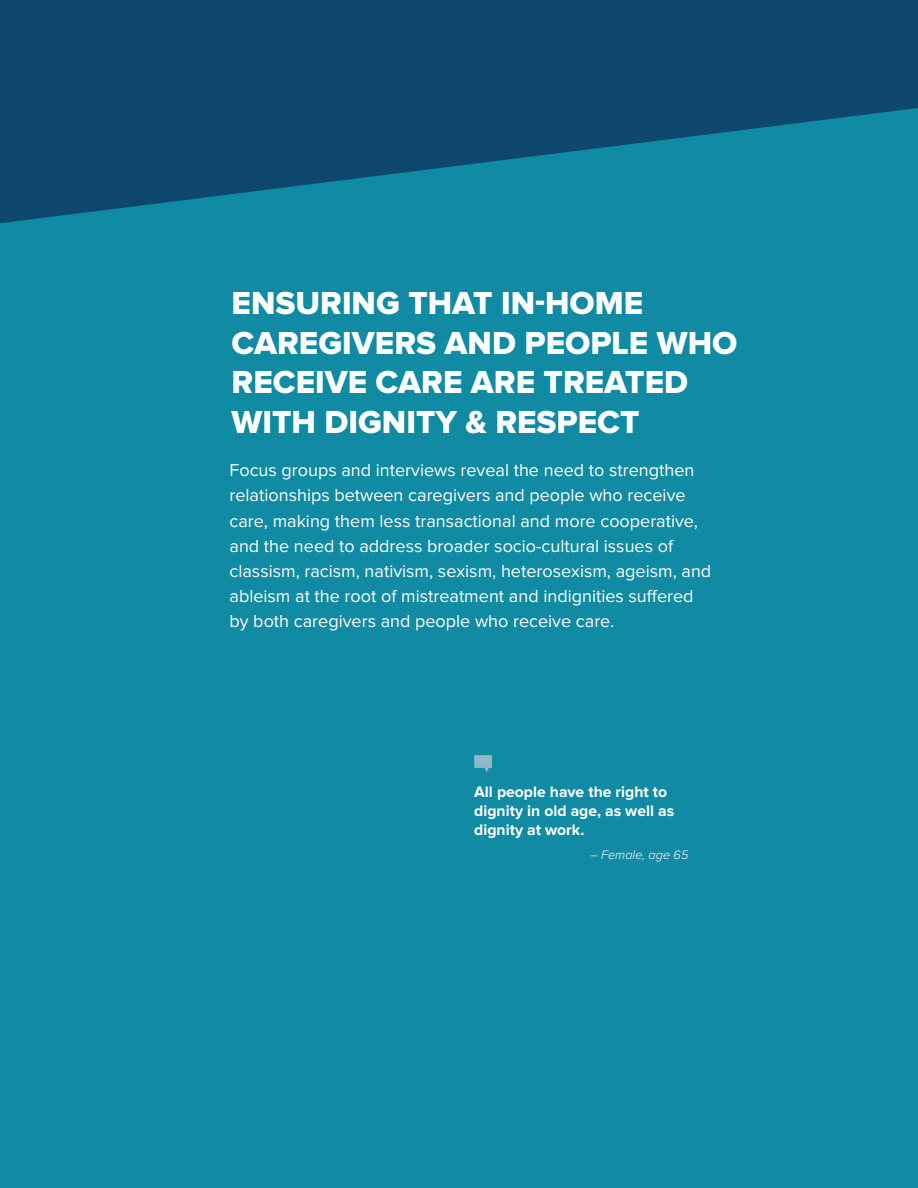
<style>
.page{position:relative;width:918px;height:1188px;background:#fff}
.page>*{position:absolute;margin:0;border:0;box-sizing:border-box;transform-origin:0 0}
.t1{font:33px/39.6px "Proxima Nova Extrabld";color:#fff}
.t2{font:18px/25.2px "Proxima Nova";color:#fff}
.t3{font:700 15.75px/18.9px "Proxima Nova";color:#fff}
.t4{font:italic 300 12.75px "Proxima Nova";color:#fff}
</style>
<div class="page">
<div style="left:0;top:0;width:918px;height:295px;background:#0e486e"></div>
<div style="left:0;top:108px;width:918px;height:1080px;background:#118aa4"></div>
<svg style="left:474px;top:755px;width:18px;height:17px"></svg>
<h1 class="t1" style="left:232px;top:285px;width:507px">ENSURING THAT IN-HOME<br>CAREGIVERS AND PEOPLE WHO<br>RECEIVE CARE ARE TREATED<br>WITH DIGNITY &amp; RESPECT</h1>
<p class="t2" style="left:230px;top:458px;width:483px">Focus groups and interviews reveal the need to strengthen relationships between caregivers and people who receive care, making them less transactional and more cooperative, and the need to address broader socio-cultural issues of classism, racism, nativism, sexism, heterosexism, ageism, and ableism at the root of mistreatment and indignities suffered by both caregivers and people who receive care.</p>
<p class="t3" style="left:474px;top:783px;width:201px">All people have the right to dignity in old age, as well as dignity at work.</p>
<p class="t4" style="left:590px;top:849px;width:100px">– Female, age 65</p>
</div>
